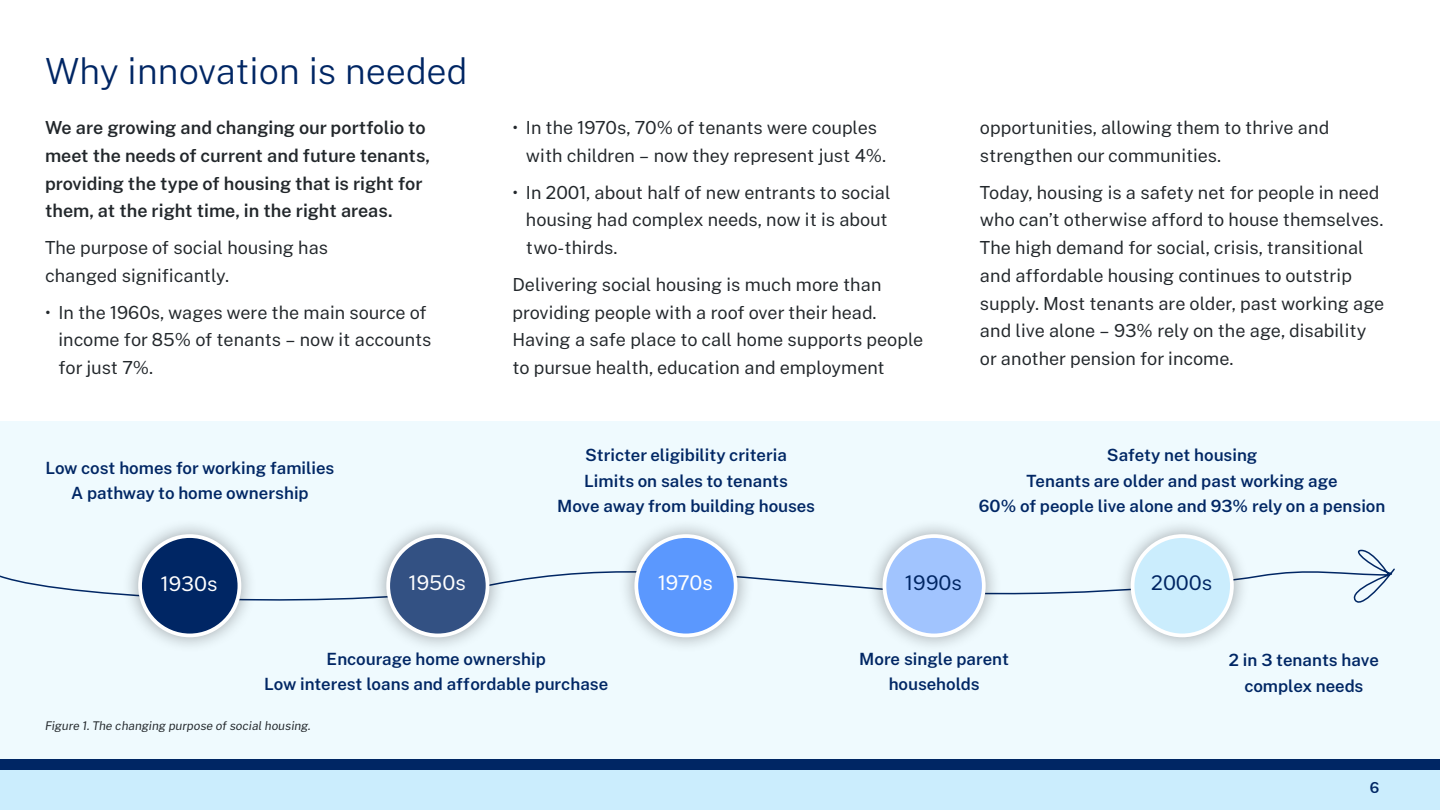
<style>
.page{position:relative;width:1440px;height:810px;background:#fff}
.page>*{position:absolute;margin:0;border:0;box-sizing:border-box;transform-origin:0 0}
.t1{font:300 36px "Public Sans";color:#002664}
.t2{font:20.25px "Public Sans";color:#fff}
.t3{font:20.25px "Public Sans";color:#002664}
.t4{font:18px/27.8px "Public Sans";color:#22272b}
.t5{font:600 18px/27.8px "Public Sans";color:#22272b}
.t6{font:600 16.88px/25.3px "Public Sans";color:#002664;text-align:center}
.t7{font:600 15px "Public Sans";color:#002664}
.t8{font:italic 12px "Public Sans";color:#22272b}
</style>
<div class="page">
<div style="left:0;top:770px;width:1440px;height:40px;background:#cbedfd"></div>
<div style="left:0;top:759px;width:1440px;height:11px;background:#002664"></div>
<div style="left:0;top:422px;width:1440px;height:337px;background:#effafe"></div>
<svg style="left:0;top:549px;width:1395px;height:54px"></svg>
<div style="left:122px;top:518px;width:136px;height:136px;background:#000;opacity:.35"></div>
<div style="left:140px;top:536px;width:99px;height:99px;background:#002664;border-radius:50%"></div>
<div style="left:138px;top:534px;width:103px;height:103px;border:4px solid #fff;border-radius:50%"></div>
<div style="left:370px;top:518px;width:136px;height:136px;background:#000;opacity:.35"></div>
<div style="left:388px;top:536px;width:100px;height:99px;background:#335183;border-radius:50%"></div>
<div style="left:386px;top:534px;width:103px;height:103px;border:4px solid #fff;border-radius:50%"></div>
<div style="left:618px;top:518px;width:136px;height:136px;background:#000;opacity:.35"></div>
<div style="left:636px;top:536px;width:100px;height:99px;background:#5b98fe;border-radius:50%"></div>
<div style="left:634px;top:534px;width:104px;height:103px;border:4px solid #fff;border-radius:50%"></div>
<div style="left:866px;top:518px;width:136px;height:136px;background:#000;opacity:.35"></div>
<div style="left:884px;top:536px;width:100px;height:99px;background:#a1c4fe;border-radius:50%"></div>
<div style="left:883px;top:534px;width:103px;height:103px;border:4px solid #fff;border-radius:50%"></div>
<div style="left:1114px;top:518px;width:136px;height:136px;background:#000;opacity:.35"></div>
<div style="left:1133px;top:536px;width:99px;height:99px;background:#cbedfd;border-radius:50%"></div>
<div style="left:1131px;top:534px;width:103px;height:103px;border:4px solid #fff;border-radius:50%"></div>
<h1 class="t1" style="left:45px;top:48px;width:424px">Why innovation is needed</h1>
<p class="t5" style="left:45px;top:113px;width:387px">We are growing and changing our portfolio to meet the needs of current and future tenants, providing the type of housing that is right for them, at the right time, in the right areas.</p>
<p class="t4" style="left:45px;top:233px;width:285px">The purpose of social housing has changed significantly.</p>
<p class="t4" style="left:58px;top:298px;width:375px;text-indent:-14px">• In the 1960s, wages were the main source of income for 85% of tenants – now it accounts for just 7%.</p>
<p class="t6" style="left:45px;top:455px;width:290px">Low cost homes for working families<br>A pathway to home ownership</p>
<p class="t4" style="left:526px;top:113px;width:360px;text-indent:-14px">• In the 1970s, 70% of tenants were couples with children – now they represent just 4%.</p>
<p class="t4" style="left:526px;top:178px;width:366px;text-indent:-14px">• In 2001, about half of new entrants to social housing had complex needs, now it is about two-thirds.</p>
<p class="t4" style="left:512px;top:270px;width:412px">Delivering social housing is much more than providing people with a roof over their head.<br>Having a safe place to call home supports people to pursue health, education and employment</p>
<p class="t6" style="left:557px;top:442px;width:259px">Stricter eligibility criteria<br>Limits on sales to tenants<br>Move away from building houses</p>
<p class="t4" style="left:980px;top:113px;width:351px">opportunities, allowing them to thrive and strengthen our communities.</p>
<p class="t4" style="left:980px;top:178px;width:406px">Today, housing is a safety net for people in need who can’t otherwise afford to house themselves.<br>The high demand for social, crisis, transitional and affordable housing continues to outstrip supply. Most tenants are older, past working age and live alone – 93% rely on the age, disability or another pension for income.</p>
<p class="t6" style="left:979px;top:442px;width:408px">Safety net housing<br>Tenants are older and past working age<br>60% of people live alone and 93% rely on a pension</p>
<p class="t2" style="left:161px;top:571px;width:58px">1930s</p>
<p class="t2" style="left:409px;top:570px;width:59px">1950s</p>
<p class="t2" style="left:658px;top:570px;width:56px">1970s</p>
<p class="t3" style="left:905px;top:570px;width:58px">1990s</p>
<p class="t3" style="left:1151px;top:570px;width:63px">2000s</p>
<p class="t6" style="left:264px;top:646px;width:346px">Encourage home ownership<br>Low interest loans and affordable purchase</p>
<p class="t6" style="left:859px;top:646px;width:151px">More single parent households</p>
<p class="t6" style="left:1229px;top:647px;width:152px">2 in 3 tenants have complex needs</p>
<p class="t8" style="left:45px;top:717px;width:267px">Figure 1. The changing purpose of social housing.</p>
<p class="t7" style="left:1370px;top:778px;width:11px">6</p>
</div>
